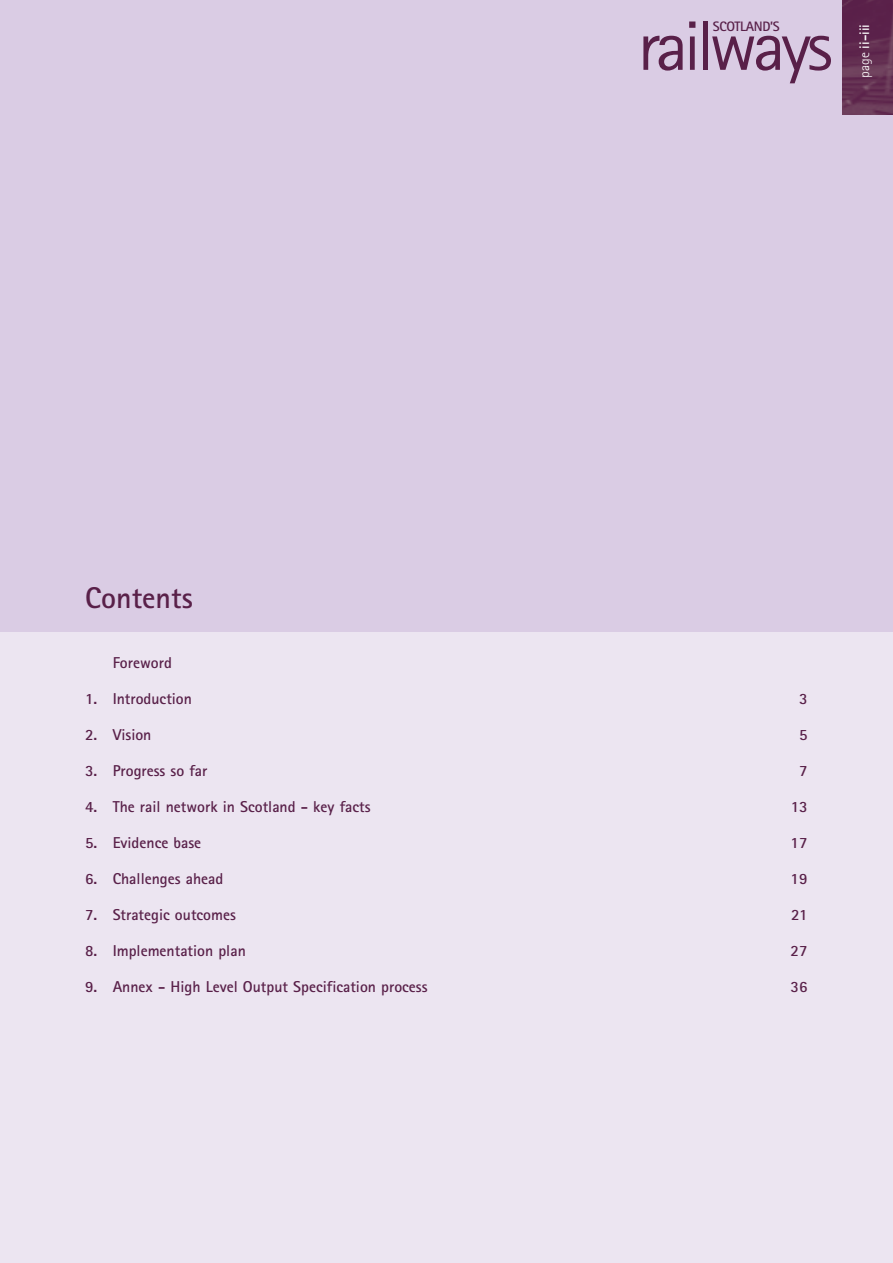
<style>
.page{position:relative;width:893px;height:1263px;background:#ece5f1}
.page>*{position:absolute;margin:0;border:0;box-sizing:border-box;transform-origin:0 0}
.t1{font:70.05px "Rotis Sans Serif";letter-spacing:-.06em;color:#592049}
.t2{font:700 30px "Rotis Sans Serif";color:#592049}
.t3{font:700 15.75px "Rotis Sans Serif";color:#592049}
.t4{font:700 13.8px "Rotis Sans Serif";color:#fff}
.t5{font:700 13.65px "Rotis Sans Serif";letter-spacing:-.025em;color:#592049}
.s1{font-weight:300}
</style>
<div class="page">
<div style="left:0;top:0;width:893px;height:632px;background:#dacce4"></div>
<img style="left:843px;top:0;width:50px;height:115px">
<p class="t5" style="left:713px;top:21px;width:68px">SCOTLAND’S</p>
<h1 class="t1" style="left:638px;top:21px;width:196px">railways</h1>
<p class="t4" style="left:860px;top:78px;width:55px;rotate:-90deg"><span class="s1">page</span> ii-iii</p>
<h2 class="t2" style="left:85px;top:587px;width:109px">Contents</h2>
<p class="t3" style="left:113px;top:657px;width:61px">Foreword</p>
<p class="t3" style="left:85px;top:693px;width:108px">1. Introduction</p>
<p class="t3" style="left:799px;top:693px;width:10px">3</p>
<p class="t3" style="left:85px;top:729px;width:68px">2. Vision</p>
<p class="t3" style="left:799px;top:729px;width:10px">5</p>
<p class="t3" style="left:85px;top:765px;width:124px">3. Progress so far</p>
<p class="t3" style="left:799px;top:765px;width:10px">7</p>
<p class="t3" style="left:85px;top:801px;width:287px">4. The rail network in Scotland - key facts</p>
<p class="t3" style="left:791px;top:801px;width:18px">13</p>
<p class="t3" style="left:85px;top:837px;width:118px">5. Evidence base</p>
<p class="t3" style="left:791px;top:837px;width:18px">17</p>
<p class="t3" style="left:85px;top:873px;width:140px">6. Challenges ahead</p>
<p class="t3" style="left:791px;top:873px;width:18px">19</p>
<p class="t3" style="left:85px;top:909px;width:152px">7. Strategic outcomes</p>
<p class="t3" style="left:791px;top:909px;width:18px">21</p>
<p class="t3" style="left:85px;top:945px;width:162px">8. Implementation plan</p>
<p class="t3" style="left:791px;top:945px;width:18px">27</p>
<p class="t3" style="left:85px;top:981px;width:344px">9. Annex - High Level Output Specification process</p>
<p class="t3" style="left:791px;top:981px;width:18px">36</p>
</div>
